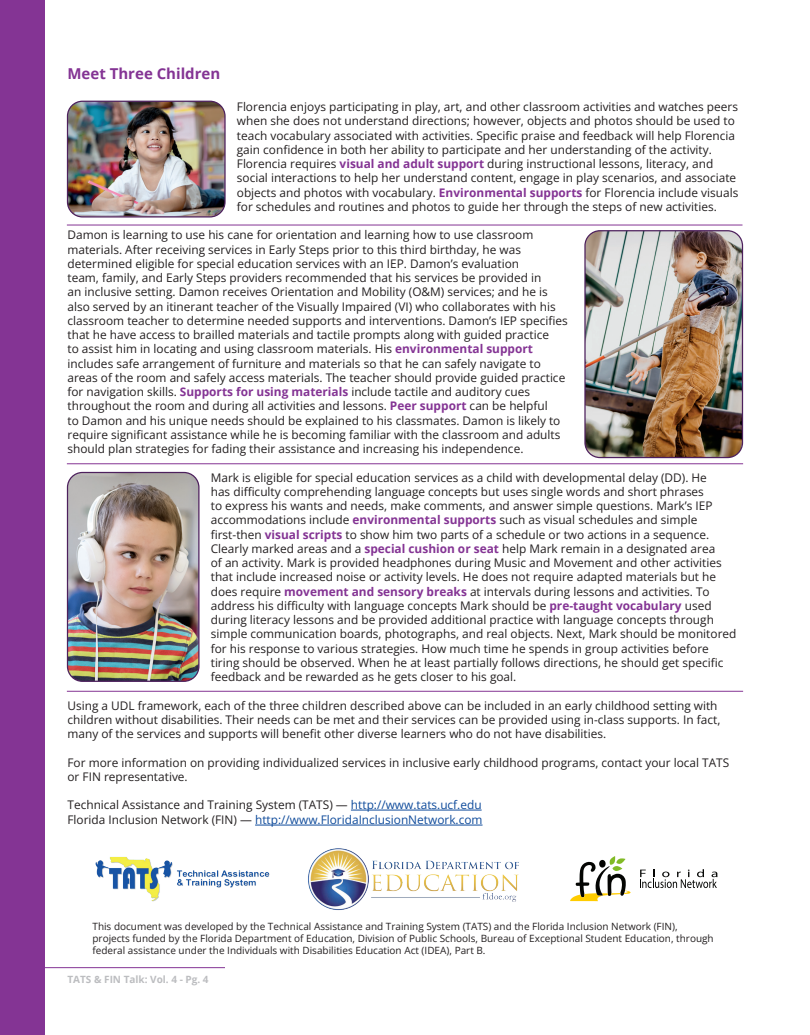
<style>
.page{position:relative;width:810px;height:1035px;background:#fff}
.page>*{position:absolute;margin:0;border:0;box-sizing:border-box;transform-origin:0 0}
.P_Title{font:700 15px "Open Sans";color:#843494}
.t1{font:11.88px/14.2px "Open Sans";color:#231f20}
.t2{font:11.88px "Open Sans";color:#0f4b9b}
.t3{font:10px/12px "Open Sans";color:#231f20}
.t4{font:700 10px "Open Sans";color:#bcbdc0}
.s1{font-weight:700;color:#843494}
.s2{color:#0f4b9b}
.s3{color:#231f20}
</style>
<div class="page">
<hr style="left:351px;top:810px;width:131px;height:1px;background:#0f4b9b">
<hr style="left:255px;top:825px;width:228px;height:1px;background:#0f4b9b">
<img style="left:68px;top:101px;width:156px;height:115px">
<div style="left:67px;top:101px;width:159px;height:117px;border:1px solid #4d205d;border-radius:15px"></div>
<img style="left:586px;top:232px;width:156px;height:226px">
<div style="left:584px;top:230px;width:159px;height:228px;border:1px solid #4d205d;border-radius:15px"></div>
<img style="left:69px;top:472px;width:129px;height:208px">
<div style="left:67px;top:472px;width:133px;height:210px;border:1px solid #4d205d;border-radius:15px"></div>
<hr style="left:67px;top:225px;width:675px;height:1px;background:#843494">
<hr style="left:67px;top:463px;width:676px;height:1px;background:#843494">
<hr style="left:67px;top:691px;width:676px;height:1px;background:#843494">
<img style="left:308px;top:848px;width:211px;height:62px">
<img style="left:95px;top:857px;width:175px;height:44px">
<svg style="left:570px;top:856px;width:61px;height:45px"></svg>
<svg style="left:640px;top:869px;width:78px;height:19px"></svg>
<div style="left:0;top:0;width:45px;height:1035px;background:#843494"></div>
<hr style="left:10px;top:967px;width:215px;height:1px;background:#843494">
<p class="P_Title" style="left:68px;top:63px;width:154px">Meet Three Children</p>
<p class="t1" style="left:237px;top:99px;width:503px">Florencia enjoys participating in play, art, and other classroom activities and watches peers when she does not understand directions; however, objects and photos should be used to teach vocabulary associated with activities. Specific praise and feedback will help Florencia gain confidence in both her ability to participate and her understanding of the activity.<br>Florencia requires <span class="s1">visual and adult support</span> during instructional lessons, literacy, and social interactions to help her understand content, engage in play scenarios, and associate objects and photos with vocabulary. <span class="s1">Environmental supports</span> for Florencia include visuals for schedules and routines and photos to guide her through the steps of new activities.</p>
<p class="t1" style="left:68px;top:228px;width:502px">Damon is learning to use his cane for orientation and learning how to use classroom materials. After receiving services in Early Steps prior to this third birthday, he was determined eligible for special education services with an IEP. Damon’s evaluation<br>team, family, and Early Steps providers recommended that his services be provided in<br>an inclusive setting. Damon receives Orientation and Mobility (O&amp;M) services; and he is also served by an itinerant teacher of the Visually Impaired (VI) who collaborates with his classroom teacher to determine needed supports and interventions. Damon’s IEP specifies that he have access to brailled materials and tactile prompts along with guided practice<br>to assist him in locating and using classroom materials. His <span class="s1">environmental support </span>includes safe arrangement of furniture and materials so that he can safely navigate to areas of the room and safely access materials. The teacher should provide guided practice for navigation skills. <span class="s1">Supports for using materials</span> include tactile and auditory cues throughout the room and during all activities and lessons. <span class="s1">Peer support</span> can be helpful<br>to Damon and his unique needs should be explained to his classmates. Damon is likely to require significant assistance while he is becoming familiar with the classroom and adults should plan strategies for fading their assistance and increasing his independence.</p>
<p class="t1" style="left:211px;top:470px;width:527px">Mark is eligible for special education services as a child with developmental delay (DD). He<br>has difficulty comprehending language concepts but uses single words and short phrases<br>to express his wants and needs, make comments, and answer simple questions. Mark’s IEP accommodations include <span class="s1">environmental supports</span> such as visual schedules and simple first-then <span class="s1">visual scripts</span> to show him two parts of a schedule or two actions in a sequence.<br>Clearly marked areas and a <span class="s1">special cushion or seat</span> help Mark remain in a designated area<br>of an activity. Mark is provided headphones during Music and Movement and other activities that include increased noise or activity levels. He does not require adapted materials but he does require <span class="s1">movement and sensory breaks</span> at intervals during lessons and activities. To address his difficulty with language concepts Mark should be <span class="s1">pre-taught vocabulary</span> used during literacy lessons and be provided additional practice with language concepts through simple communication boards, photographs, and real objects. Next, Mark should be monitored for his response to various strategies. How much time he spends in group activities before tiring should be observed. When he at least partially follows directions, he should get specific feedback and be rewarded as he gets closer to his goal.</p>
<p class="t1" style="left:68px;top:698px;width:654px">Using a UDL framework, each of the three children described above can be included in an early childhood setting with children without disabilities. Their needs can be met and their services can be provided using in-class supports. In fact, many of the services and supports will benefit other diverse learners who do not have disabilities.</p>
<p class="t1" style="left:68px;top:755px;width:663px">For more information on providing individualized services in inclusive early childhood programs, contact your local TATS or FIN representative.</p>
<p class="t1" style="left:68px;top:798px;width:416px">Technical Assistance and Training System (TATS) — <span class="s2">http://www.tats.ucf.edu</span></p>
<p class="t2" style="left:68px;top:812px;width:417px"><span class="s3">Florida Inclusion Network (FIN) —</span> http://www.FloridaInclusionNetwork.com</p>
<p class="t3" style="left:92px;top:920px;width:623px">This document was developed by the Technical Assistance and Training System (TATS) and the Florida Inclusion Network (FIN), projects funded by the Florida Department of Education, Division of Public Schools, Bureau of Exceptional Student Education, through federal assistance under the Individuals with Disabilities Education Act (IDEA), Part B.</p>
<p class="t4" style="left:68px;top:972px;width:143px">TATS &amp; FIN Talk: Vol. 4 - Pg. 4</p>
</div>
